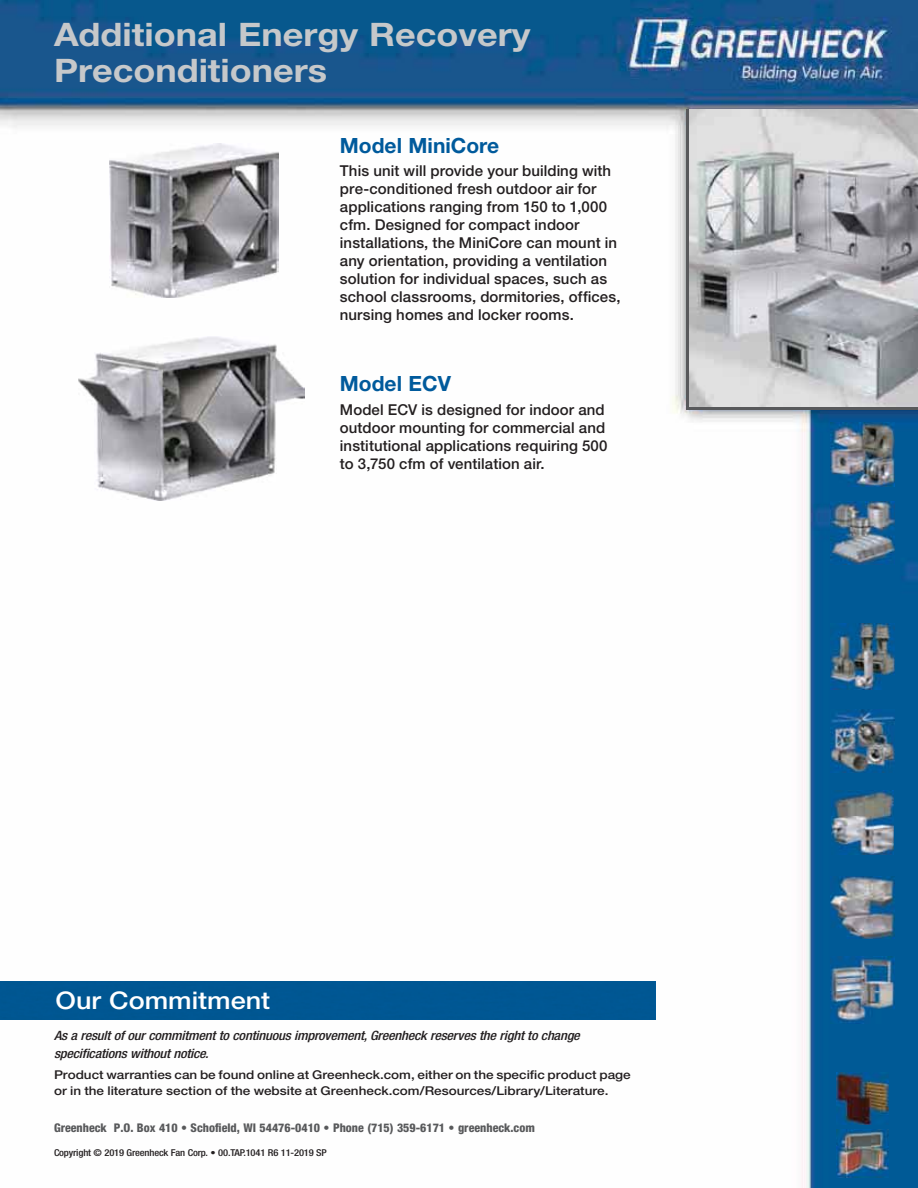
<style>
.page{position:relative;width:918px;height:1188px;background:#fff}
.page>*{position:absolute;margin:0;border:0;box-sizing:border-box;transform-origin:0 0}
.t1{font:700 32.4px/36px "Helvetica Neue LT Std";color:#c6c8ca;scale:1.11 1}
.t2{font:500 24.3px "Helvetica Neue LT Std";color:#fff;scale:1.11 1}
.t3{font:700 21px "Helvetica Neue LT Std";color:#005a9c}
.t4{font:500 15px/18px "Helvetica Neue LT Std";letter-spacing:.005em;color:#231f20}
.t5{font:italic 500 condensed 12.9px/17.1px "Helvetica Neue LT Std";letter-spacing:-.015em;color:#231f20;scale:1.11 1}
.t6{font:500 12.15px/16.2px "Helvetica Neue LT Std";color:#231f20;scale:1.11 1}
.t7{font:800 condensed 12px "Helvetica Neue LT Std";color:#58595b}
.t8{font:500 condensed 9.45px "Helvetica Neue LT Std";letter-spacing:-.015em;color:#231f20;scale:1.11 1}
</style>
<div class="page">
<img style="left:0;top:0;width:918px;height:1188px">
<div style="left:0;top:982px;width:655px;height:37px;background:#005793"></div>
<hr style="left:686px;top:109px;width:3px;height:299px;background:#58595b">
<hr style="left:686px;top:407px;width:232px;height:3px;background:#58595b">
<img style="left:831px;top:423px;width:63px;height:63px">
<img style="left:830px;top:709px;width:65px;height:63px">
<img style="left:831px;top:791px;width:63px;height:63px">
<img style="left:830px;top:876px;width:65px;height:63px">
<img style="left:830px;top:956px;width:65px;height:68px">
<img style="left:836px;top:1073px;width:53px;height:52px">
<img style="left:837px;top:1130px;width:51px;height:48px">
<img style="left:830px;top:624px;width:65px;height:65px">
<img style="left:831px;top:502px;width:63px;height:63px">
<img style="left:689px;top:109px;width:229px;height:298px">
<img style="left:110px;top:143px;width:168px;height:155px">
<img style="left:78px;top:336px;width:226px;height:164px">
<h1 class="t1" style="left:54px;top:19px;width:431px">Additional Energy Recovery<br>Preconditioners</h1>
<h3 class="t3" style="left:340px;top:138px;width:161px">Model MiniCore</h3>
<p class="t4" style="left:340px;top:163px;width:282px">This unit will provide your building with pre-conditioned fresh outdoor air for applications ranging from 150 to 1,000 cfm. Designed for compact indoor installations, the MiniCore can mount in any orientation, providing a ventilation solution for individual spaces, such as school classrooms, dormitories, offices, nursing homes and locker rooms.</p>
<h3 class="t3" style="left:340px;top:376px;width:113px">Model ECV</h3>
<p class="t4" style="left:340px;top:402px;width:269px">Model ECV is designed for indoor and outdoor mounting for commercial and institutional applications requiring 500 to 3,750 cfm of ventilation air.</p>
<h2 class="t2" style="left:56px;top:991px;width:195px">Our Commitment</h2>
<p class="t5" style="left:54px;top:1027px;width:475px">As a result of our commitment to continuous improvement, Greenheck reserves the right to change specifications without notice.</p>
<p class="t6" style="left:54px;top:1068px;width:521px">Product warranties can be found online at Greenheck.com, either on the specific product page or in the literature section of the website at Greenheck.com/Resources/Library/Literature.</p>
<p class="t7" style="left:54px;top:1123px;width:482px">Greenheck P.O. Box 410 • Schofield, WI 54476-0410 • Phone (715) 359-6171 • greenheck.com</p>
<p class="t8" style="left:54px;top:1150px;width:247px">Copyright © 2019 Greenheck Fan Corp. • 00.TAP.1041 R6 11-2019 SP</p>
</div>
